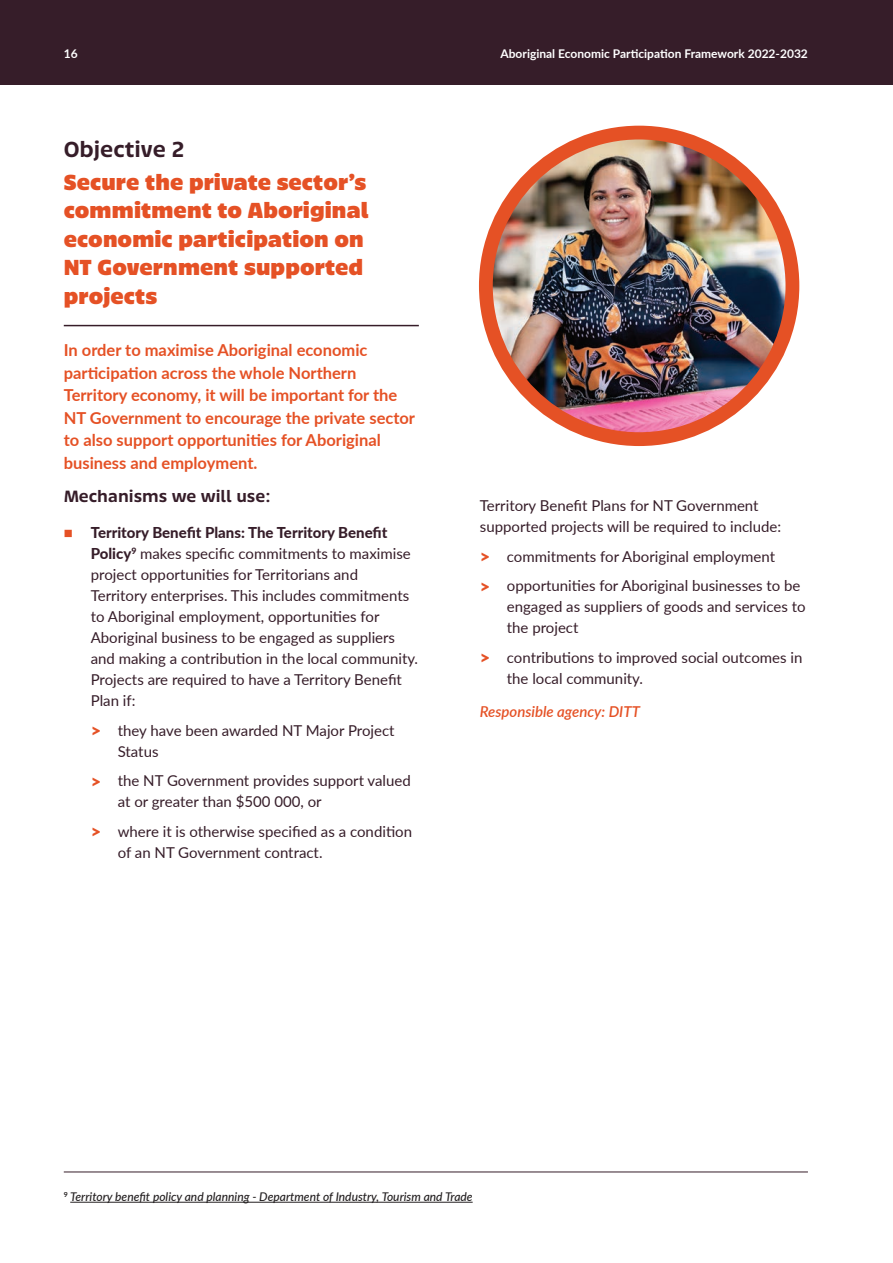
<style>
.page{position:relative;width:893px;height:1263px;background:#fff}
.page>*{position:absolute;margin:0;border:0;box-sizing:border-box;transform-origin:0 0}
.t1{font:900 24px/28.5px "Bruna";letter-spacing:.005em;color:#e55125}
.t2{font:500 18px "Bruna";color:#361d29}
.t3{font:700 16.5px/22.5px "Lato";color:#e55125}
.t4{font:15px/21px "Lato";color:#361d29}
.t5{font:italic 600 15px "Lato";color:#e55125}
.t6{font:italic 500 12px "Lato";color:#231f20}
.t7{font:700 12px "Lato";color:#fff}
.s1{font-weight:500;color:#361d29}
.s2{font-family:"Liberation Sans";color:#e55125}
.s3{font-weight:800}
.s4{font-weight:900;font-size:18px;color:#e55125}
</style>
<div class="page">
<div style="left:0;top:0;width:893px;height:85px;background:#361d29"></div>
<hr style="left:64px;top:325px;width:355px;height:1px;background:#361d29">
<hr style="left:64px;top:1172px;width:744px;height:1px;background:#361d29">
<hr style="left:70px;top:1202px;width:403px;height:1px;background:#231f20">
<img style="left:486px;top:133px;width:306px;height:306px;border-radius:153px">
<div style="left:479px;top:126px;width:320px;height:320px;border:14px solid #e55125;border-radius:50%"></div>
<p class="t7" style="left:64px;top:45px;width:15px">16</p>
<p class="t7" style="left:500px;top:45px;width:309px">Aboriginal Economic Participation Framework 2022-2032</p>
<p class="t1" style="left:64px;top:131px;width:304px;line-height:32.7px"><span class="s1">Objective 2<br></span>Secure the private sector’s</p>
<p class="t1" style="left:64px;top:195px;width:307px">commitment to Aboriginal economic participation on<br>NT Government supported projects</p>
<p class="t3" style="left:64px;top:338px;width:353px">In order to maximise Aboriginal economic participation across the whole Northern Territory economy, it will be important for the NT Government to encourage the private sector to also support opportunities for Aboriginal business and employment.</p>
<p class="t2" style="left:64px;top:484px;width:208px">Mechanisms we will use:</p>
<p class="t4" style="left:91px;top:521px;width:329px;text-indent:-27px"><span class="s2">■</span> <span class="s3">Territory Benefit Plans: The Territory Benefit Policy</span><sup>9</sup> makes specific commitments to maximise project opportunities for Territorians and Territory enterprises. This includes commitments to Aboriginal employment, opportunities for Aboriginal business to be engaged as suppliers and making a contribution in the local community.<br>Projects are required to have a Territory Benefit Plan if:</p>
<p class="t4" style="left:118px;top:719px;width:278px;text-indent:-27px"><span class="s4">&gt;</span> they have been awarded NT Major Project<br>Status</p>
<p class="t4" style="left:118px;top:769px;width:294px;text-indent:-27px"><span class="s4">&gt;</span> the NT Government provides support valued at or greater than $500 000, or</p>
<p class="t4" style="left:118px;top:820px;width:296px;text-indent:-27px"><span class="s4">&gt;</span> where it is otherwise specified as a condition of an NT Government contract.</p>
<p class="t4" style="left:480px;top:495px;width:303px">Territory Benefit Plans for NT Government supported projects will be required to include:</p>
<p class="t4" style="left:480px;top:541px;width:322px;line-height:29.5px"><span class="s4">&gt;</span> commitments for Aboriginal employment<br><span class="s4">&gt;</span> opportunities for Aboriginal businesses to be</p>
<p class="t4" style="left:507px;top:596px;width:300px">engaged as suppliers of goods and services to the project</p>
<p class="t4" style="left:507px;top:646px;width:297px;text-indent:-27px"><span class="s4">&gt;</span> contributions to improved social outcomes in the local community.</p>
<p class="t5" style="left:480px;top:701px;width:162px">Responsible agency: DITT</p>
<p class="t6" style="left:64px;top:1188px;width:410px"><sup>9</sup> Territory benefit policy and planning - Department of Industry, Tourism and Trade</p>
</div>
